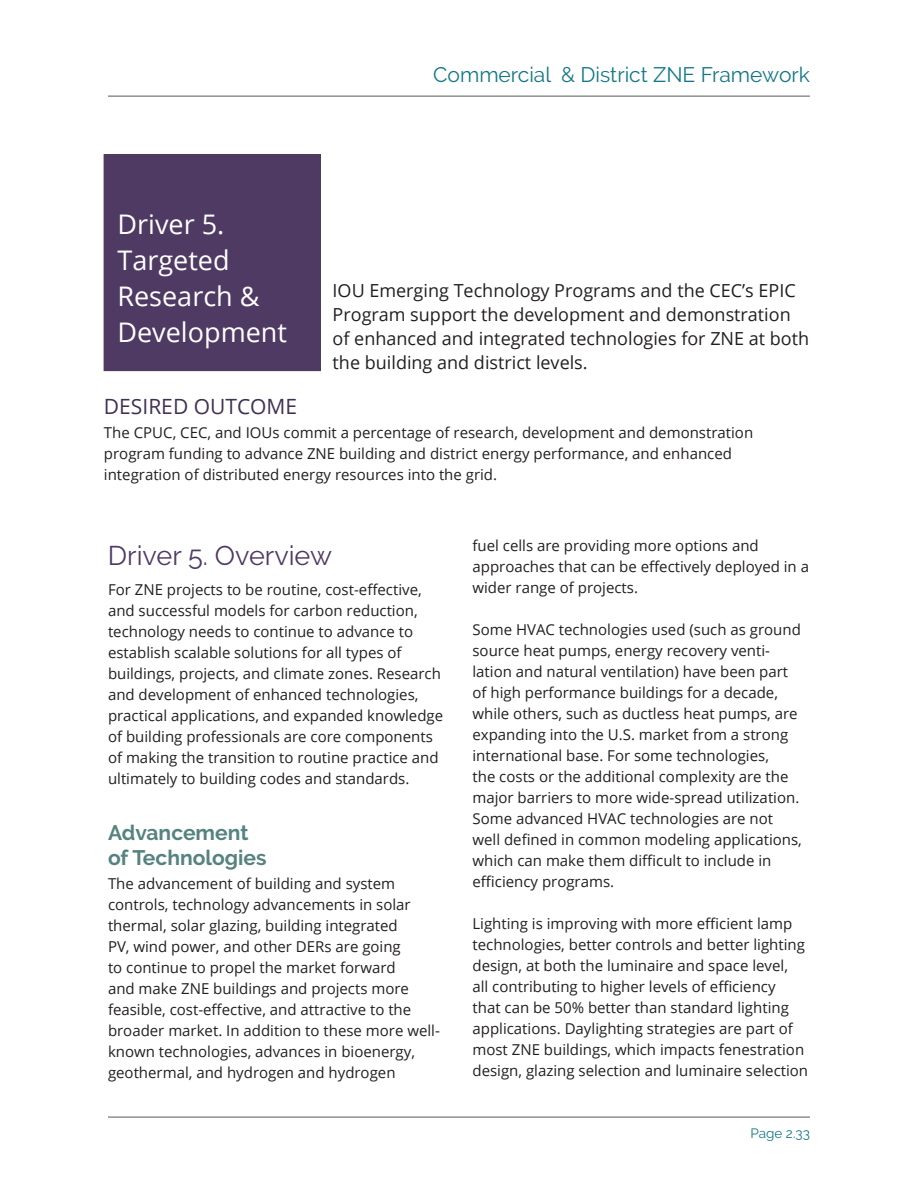
<style>
.page{position:relative;width:918px;height:1188px;background:#fff}
.page>*{position:absolute;margin:0;border:0;box-sizing:border-box;transform-origin:0 0}
.t1{font:27px/36px "Open Sans";color:#fff}
.t2{font:27px "Raleway";color:#4f3a63}
.t3{font:21px "Raleway";color:#137885}
.t4{font:700 21px/25.5px "Raleway";color:#55837f}
.t5{font:21px "Open Sans";color:#403152}
.t6{font:18px/24px "Open Sans";color:#231f20}
.t7{font:15px/21px "Open Sans";color:#231f20}
.t8{font:13.5px "Raleway";color:#137885}
</style>
<div class="page">
<hr style="left:108px;top:1117px;width:702px;height:1px;background:#57585a">
<hr style="left:108px;top:96px;width:702px;height:1px;background:#57585a">
<div style="left:104px;top:154px;width:216px;height:217px;background:#4f3a63"></div>
<h2 class="t3" style="left:433px;top:63px;width:378px">Commercial &amp; District ZNE Framework</h2>
<h1 class="t1" style="left:117px;top:206px;width:171px">Driver 5.<br>Targeted<br>Research &amp;<br>Development</h1>
<p class="t6" style="left:333px;top:278px;width:478px">IOU Emerging Technology Programs and the CEC’s EPIC Program support the development and demonstration of enhanced and integrated technologies for ZNE at both the building and district levels.</p>
<h2 class="t5" style="left:104px;top:391px;width:195px">DESIRED OUTCOME</h2>
<p class="t7" style="left:104px;top:421px;width:651px">The CPUC, CEC, and IOUs commit a percentage of research, development and demonstration program funding to advance ZNE building and district energy performance, and enhanced integration of distributed energy resources into the grid.</p>
<h1 class="t2" style="left:108px;top:540px;width:226px">Driver 5. Overview</h1>
<p class="t7" style="left:108px;top:579px;width:337px">For ZNE projects to be routine, cost-effective, and successful models for carbon reduction, technology needs to continue to advance to establish scalable solutions for all types of buildings, projects, and climate zones. Research and development of enhanced technologies, practical applications, and expanded knowledge of building professionals are core components of making the transition to routine practice and ultimately to building codes and standards.</p>
<h2 class="t4" style="left:108px;top:820px;width:160px">Advancement of Technologies</h2>
<p class="t7" style="left:108px;top:873px;width:333px">The advancement of building and system controls, technology advancements in solar thermal, solar glazing, building integrated<br>PV, wind power, and other DERs are going<br>to continue to propel the market forward<br>and make ZNE buildings and projects more feasible, cost-effective, and attractive to the broader market. In addition to these more well&shy;known technologies, advances in bioenergy, geothermal, and hydrogen and hydrogen</p>
<p class="t7" style="left:472px;top:535px;width:338px">fuel cells are providing more options and approaches that can be effectively deployed in a wider range of projects.</p>
<p class="t7" style="left:472px;top:619px;width:331px">Some HVAC technologies used (such as ground source heat pumps, energy recovery venti&shy;lation and natural ventilation) have been part of high performance buildings for a decade, while others, such as ductless heat pumps, are expanding into the U.S. market from a strong international base. For some technologies,<br>the costs or the additional complexity are the major barriers to more wide-spread utilization.<br>Some advanced HVAC technologies are not well defined in common modeling applications, which can make them difficult to include in efficiency programs.</p>
<p class="t7" style="left:472px;top:913px;width:337px">Lighting is improving with more efficient lamp technologies, better controls and better lighting design, at both the luminaire and space level,<br>all contributing to higher levels of efficiency<br>that can be 50% better than standard lighting applications. Daylighting strategies are part of most ZNE buildings, which impacts fenestration design, glazing selection and luminaire selection</p>
<p class="t8" style="left:751px;top:1125px;width:61px">Page 2.33</p>
</div>
